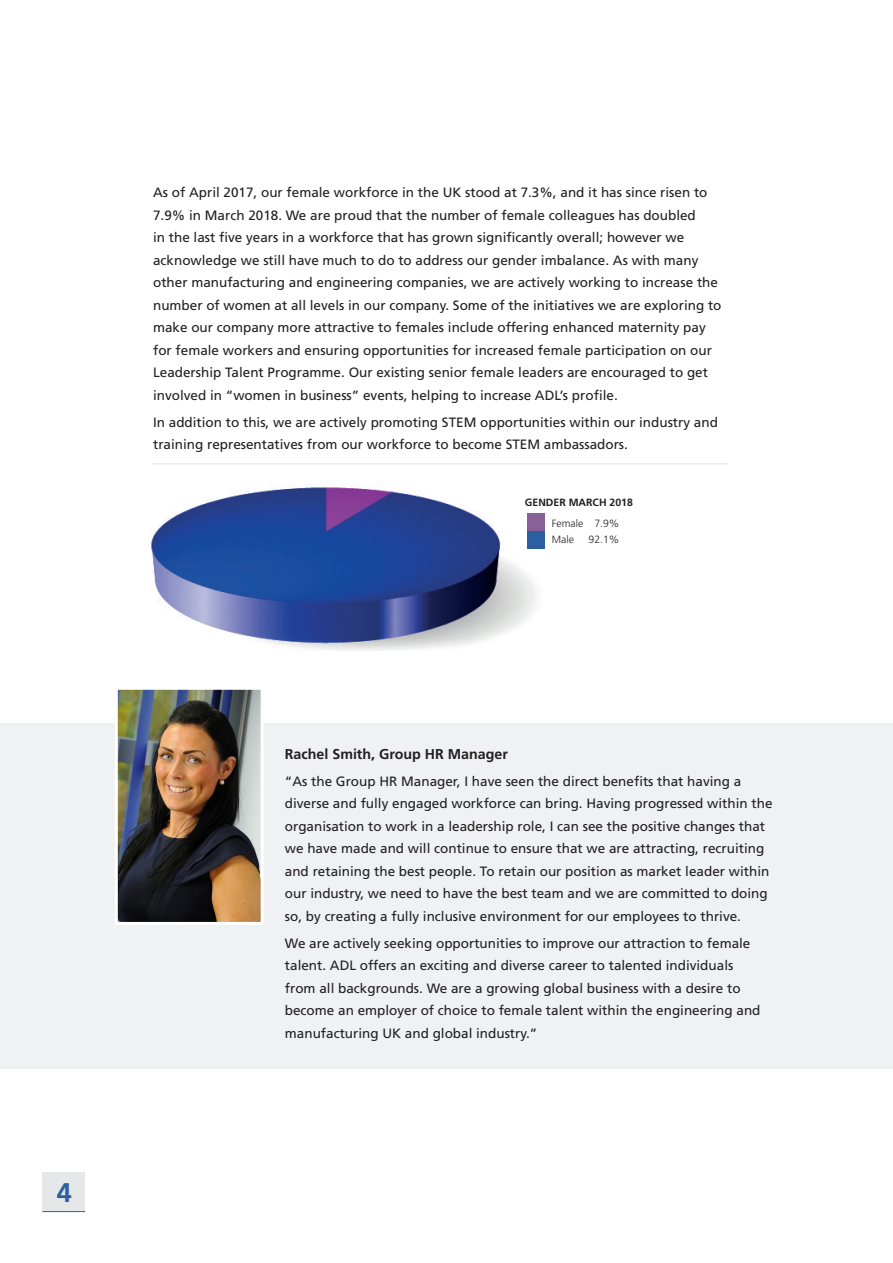
<style>
.page{position:relative;width:893px;height:1263px;background:#fff}
.page>*{position:absolute;margin:0;border:0;box-sizing:border-box;transform-origin:0 0}
.t1{font:700 27px "Frutiger";color:#2c5fa0}
.t2{font:700 14.25px "Frutiger";color:#231f20}
.t3{font:13.5px/22.5px "Frutiger";color:#231f20}
.t4{font:300 10.5px "Frutiger";color:#231f20}
.t5{font:700 10.5px "Frutiger";color:#231f20}
</style>
<div class="page">
<img style="left:151px;top:487px;width:386px;height:163px">
<div style="left:0;top:723px;width:893px;height:346px;background:#f0f1f2"></div>
<div style="left:43px;top:1172px;width:42px;height:40px;background:#e6e7e9"></div>
<hr style="left:43px;top:1211px;width:42px;height:1px;background:#2c5fa0">
<hr style="left:153px;top:463px;width:575px;height:2px;background:#e9eaeb">
<img style="left:119px;top:691px;width:141px;height:230px">
<div style="left:115px;top:687px;width:149px;height:238px;border:3px solid #fff"></div>
<div style="left:504px;top:491px;width:97px;height:59px;background:#fff"></div>
<div style="left:527px;top:531px;width:17px;height:18px;background:#2c5fa0"></div>
<div style="left:527px;top:513px;width:17px;height:18px;background:#876197"></div>
<p class="t3" style="left:153px;top:181px;width:570px">As of April 2017, our female workforce in the UK stood at 7.3%, and it has since risen to 7.9% in March 2018. We are proud that the number of female colleagues has doubled<br>in the last five years in a workforce that has grown significantly overall; however we acknowledge we still have much to do to address our gender imbalance. As with many other manufacturing and engineering companies, we are actively working to increase the number of women at all levels in our company. Some of the initiatives we are exploring to make our company more attractive to females include offering enhanced maternity pay for female workers and ensuring opportunities for increased female participation on our Leadership Talent Programme. Our existing senior female leaders are encouraged to get involved in “women in business” events, helping to increase ADL’s profile.</p>
<p class="t3" style="left:153px;top:411px;width:566px">In addition to this, we are actively promoting STEM opportunities within our industry and training representatives from our workforce to become STEM ambassadors.</p>
<p class="t5" style="left:525px;top:497px;width:109px">GENDER MARCH 2018</p>
<p class="t4" style="left:552px;top:517px;width:69px">Female 7.9%</p>
<p class="t4" style="left:552px;top:534px;width:24px">Male</p>
<p class="t4" style="left:588px;top:534px;width:32px">92.1%</p>
<p class="t1" style="left:57px;top:1177px;width:17px">4</p>
<p class="t2" style="left:285px;top:746px;width:225px">Rachel Smith, Group HR Manager</p>
<p class="t3" style="left:285px;top:770px;width:489px">“As the Group HR Manager, I have seen the direct benefits that having a diverse and fully engaged workforce can bring. Having progressed within the organisation to work in a leadership role, I can see the positive changes that we have made and will continue to ensure that we are attracting, recruiting and retaining the best people. To retain our position as market leader within our industry, we need to have the best team and we are committed to doing so, by creating a fully inclusive environment for our employees to thrive.</p>
<p class="t3" style="left:285px;top:932px;width:477px">We are actively seeking opportunities to improve our attraction to female talent. ADL offers an exciting and diverse career to talented individuals from all backgrounds. We are a growing global business with a desire to become an employer of choice to female talent within the engineering and manufacturing UK and global industry.”</p>
</div>
